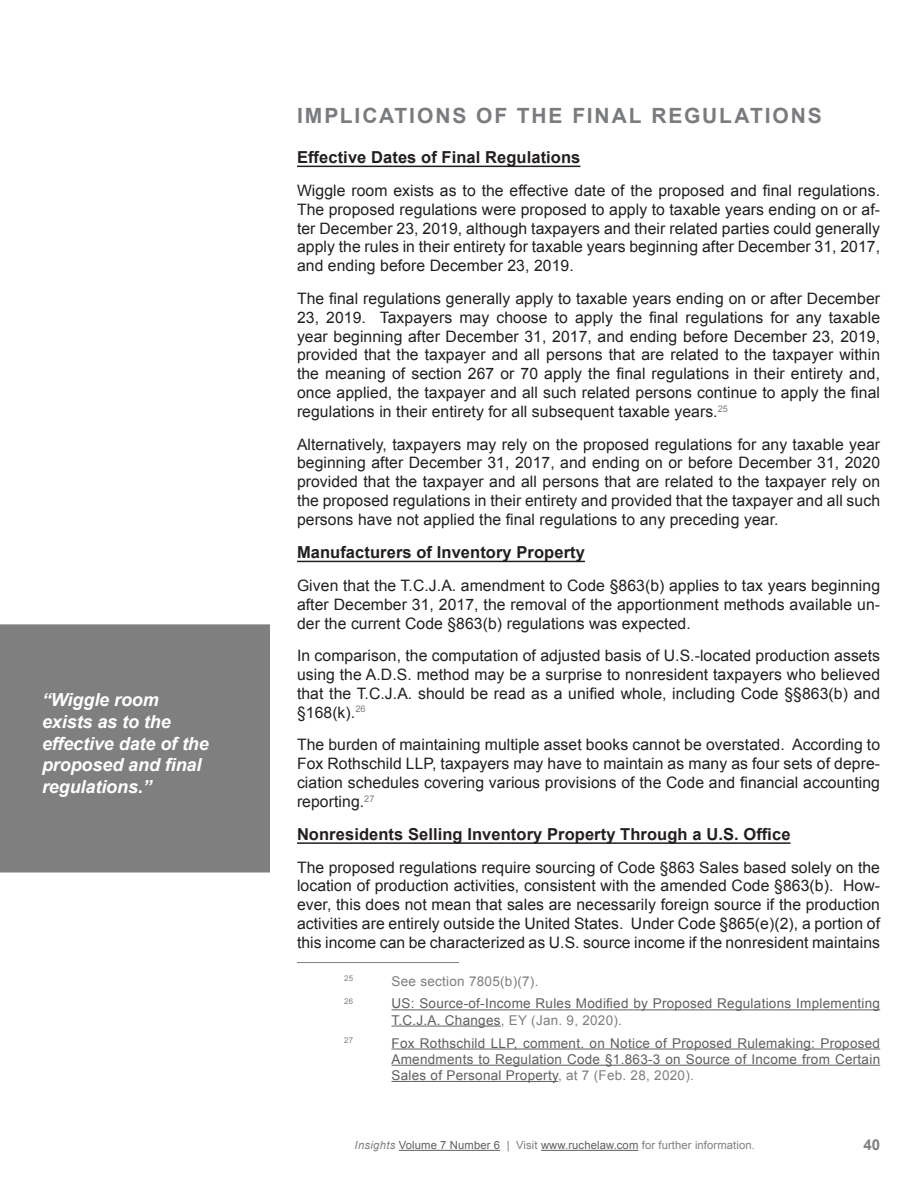
<style>
.page{position:relative;width:918px;height:1188px;background:#fff}
.page>*{position:absolute;margin:0;border:0;box-sizing:border-box;transform-origin:0 0}
.Subheading_1{font:700 21px "Arial";letter-spacing:.09em;color:#797b7e}
.Callout_Box_Text{font:italic 700 18px/21.6px "Arial";letter-spacing:-.005em;color:#fff}
.Subheading_2{font:700 16.5px "Arial";letter-spacing:.005em;color:#231f20}
.Body_Text{font:15.75px/18.9px "Arial";letter-spacing:.005em;color:#231f20;text-align:justify}
.t1{font:700 15px "Arial";color:#7f7f7f}
.Footnote_Reference{font:13.5px/16.2px "Arial";letter-spacing:.02em;color:#5f5f5f}
.Footnote_Reference-2{font:13.5px "Arial";letter-spacing:.02em;color:#7f7f7f}
.t2{font:11.25px "Arial";letter-spacing:.01em;color:#5f5f5f}
.Footnote_Reference-3{font:7.8px "Arial";color:#7f7f7f}
.s1{color:#7f7f7f}
.s2{font-style:italic;color:#7f7f7f}
</style>
<div class="page">
<hr style="left:399px;top:1150px;width:101px;height:1px;background:#5f5f5f">
<hr style="left:541px;top:1150px;width:98px;height:1px;background:#5f5f5f">
<hr style="left:297px;top:166px;width:283px;height:1px;background:#231f20">
<hr style="left:297px;top:561px;width:288px;height:1px;background:#231f20">
<hr style="left:297px;top:842px;width:494px;height:2px;background:#231f20">
<hr style="left:297px;top:962px;width:162px;height:1px;background:#7f7f7f">
<hr style="left:392px;top:1009px;width:488px;height:1px;background:#5f5f5f">
<hr style="left:392px;top:1026px;width:109px;height:1px;background:#5f5f5f">
<hr style="left:392px;top:1049px;width:488px;height:1px;background:#5f5f5f">
<hr style="left:392px;top:1065px;width:488px;height:1px;background:#5f5f5f">
<hr style="left:392px;top:1081px;width:166px;height:1px;background:#5f5f5f">
<div style="left:0;top:624px;width:270px;height:249px;background:#7f7f7f"></div>
<p class="Callout_Box_Text" style="left:42px;top:690px;width:168px">“Wiggle room exists as to the effective date of the proposed and final regulations.”</p>
<p class="Subheading_1" style="left:297px;top:102px;width:526px">IMPLICATIONS OF THE FINAL REGULATIONS</p>
<p class="Subheading_2" style="left:297px;top:147px;width:285px">Effective Dates of Final Regulations</p>
<p class="Body_Text" style="left:297px;top:181px;width:585px">Wiggle room exists as to the effective date of the proposed and final regulations.<br>The proposed regulations were proposed to apply to taxable years ending on or af&shy;ter December 23, 2019, although taxpayers and their related parties could generally apply the rules in their entirety for taxable years beginning after December 31, 2017, and ending before December 23, 2019.</p>
<p class="Body_Text" style="left:297px;top:289px;width:585px">The final regulations generally apply to taxable years ending on or after December 23, 2019. Taxpayers may choose to apply the final regulations for any taxable year beginning after December 31, 2017, and ending before December 23, 2019, provided that the taxpayer and all persons that are related to the taxpayer within the meaning of section 267 or 70 apply the final regulations in their entirety and, once applied, the taxpayer and all such related persons continue to apply the final regulations in their entirety for all subsequent taxable years.<sup>25</sup></p>
<p class="Body_Text" style="left:297px;top:435px;width:585px">Alternatively, taxpayers may rely on the proposed regulations for any taxable year beginning after December 31, 2017, and ending on or before December 31, 2020 provided that the taxpayer and all persons that are related to the taxpayer rely on the proposed regulations in their entirety and provided that the taxpayer and all such persons have not applied the final regulations to any preceding year.</p>
<p class="Subheading_2" style="left:297px;top:542px;width:289px">Manufacturers of Inventory Property</p>
<p class="Body_Text" style="left:297px;top:576px;width:585px">Given that the T.C.J.A. amendment to Code §863(b) applies to tax years beginning after December 31, 2017, the removal of the apportionment methods available un&shy;der the current Code §863(b) regulations was expected.</p>
<p class="Body_Text" style="left:297px;top:646px;width:585px">In comparison, the computation of adjusted basis of U.S.-located production assets using the A.D.S. method may be a surprise to nonresident taxpayers who believed that the T.C.J.A. should be read as a unified whole, including Code §§863(b) and §168(k).<sup>26</sup></p>
<p class="Body_Text" style="left:297px;top:735px;width:585px">The burden of maintaining multiple asset books cannot be overstated. According to Fox Rothschild LLP, taxpayers may have to maintain as many as four sets of depre&shy;ciation schedules covering various provisions of the Code and financial accounting reporting.<sup>27</sup></p>
<p class="Subheading_2" style="left:297px;top:823px;width:495px">Nonresidents Selling Inventory Property Through a U.S. Office</p>
<p class="Body_Text" style="left:297px;top:858px;width:585px">The proposed regulations require sourcing of Code §863 Sales based solely on the location of production activities, consistent with the amended Code §863(b). How&shy;ever, this does not mean that sales are necessarily foreign source if the production activities are entirely outside the United States. Under Code §865(e)(2), a portion of this income can be characterized as U.S. source income if the nonresident maintains</p>
<p class="Footnote_Reference-3" style="left:344px;top:973px;width:10px">25</p>
<p class="Footnote_Reference-2" style="left:391px;top:972px;width:149px">See section 7805(b)(7).</p>
<p class="Footnote_Reference-3" style="left:344px;top:996px;width:10px">26</p>
<p class="Footnote_Reference" style="left:392px;top:996px;width:490px">US: Source-of-Income Rules Modified by Proposed Regulations Implementing<br>T.C.J.A. Changes<span class="s1">, EY (Jan. 9, 2020).</span></p>
<p class="Footnote_Reference-3" style="left:344px;top:1035px;width:10px">27</p>
<p class="Footnote_Reference" style="left:392px;top:1035px;width:490px;text-align:justify">Fox Rothschild LLP, comment. on Notice of Proposed Rulemaking: Proposed Amendments to Regulation Code §1.863-3 on Source of Income from Certain Sales of Personal Property<span class="s1">, at 7 (Feb. 28, 2020).</span></p>
<p class="t2" style="left:355px;top:1138px;width:402px"><span class="s2">Insights</span> Volume 7 Number 6 <span class="s1">| Visit</span> www.ruchelaw.com <span class="s1">for further information.</span></p>
<p class="t1" style="left:863px;top:1135px;width:18px">40</p>
</div>
